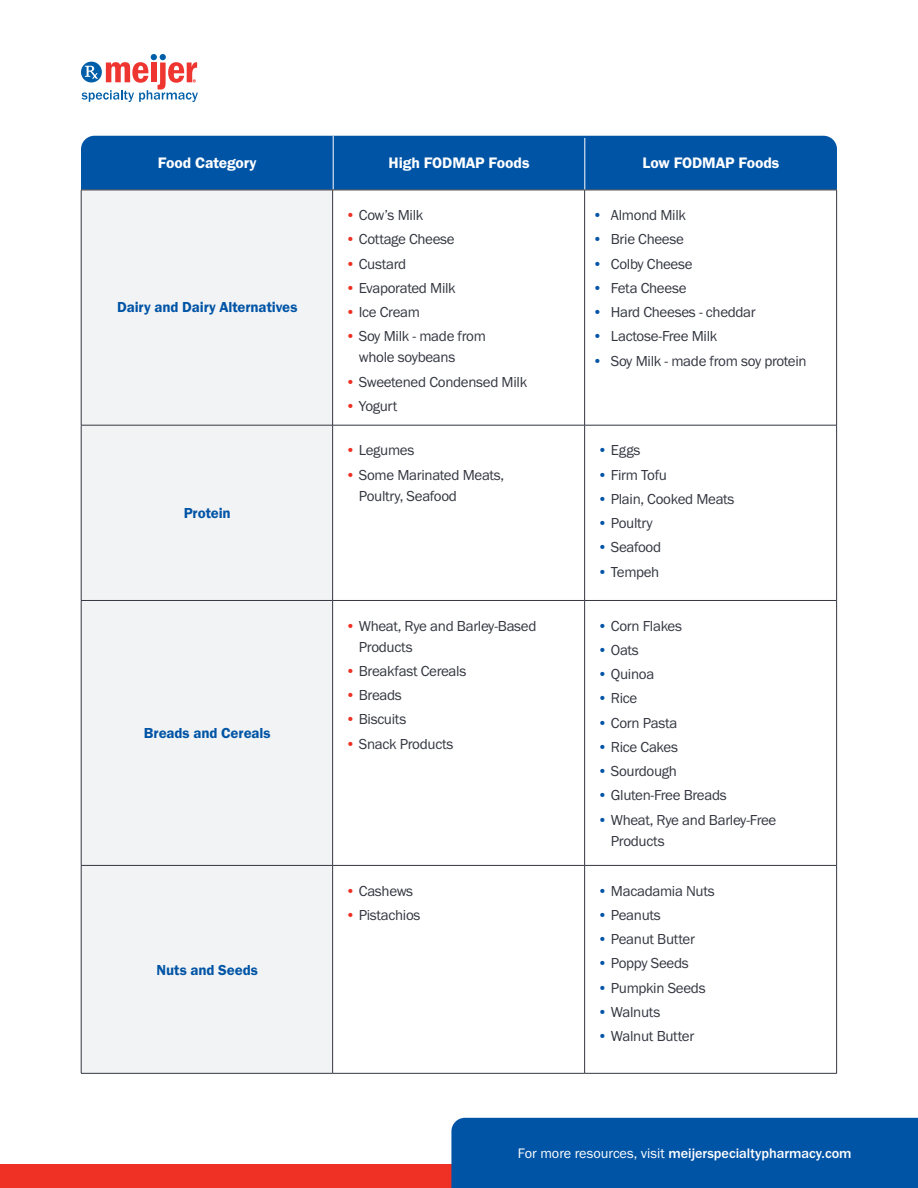
<style>
.page{position:relative;width:918px;height:1188px;background:#fff}
.page>*{position:absolute;margin:0;border:0;box-sizing:border-box;transform-origin:0 0}
.t1{font:15.75px "Franklin Gothic URW Dem";letter-spacing:-.005em;color:#fff}
.t2{font:15px/21px "Franklin Gothic URW Boo";letter-spacing:-.02em;color:#343741}
.t3{font:15px "Franklin Gothic URW Dem";letter-spacing:-.005em;color:#0054a6}
.t4{font:500 14.25px "Franklin Gothic URW";color:#fff}
.s1{color:#ee3124}
.s2{color:#0054a6}
.s3{font-family:"Franklin Gothic URW Boo";font-weight:400}
</style>
<div class="page">
<svg style="left:82px;top:54px;width:116px;height:48px"></svg>
<div style="left:0;top:1164px;width:918px;height:24px;background:#ee3124"></div>
<div style="left:451px;top:1118px;width:467px;height:70px;background:#0054a6"></div>
<div style="left:81px;top:136px;width:756px;height:54px;background:#0054a6"></div>
<hr style="left:333px;top:136px;width:1px;height:54px;background:#fff">
<hr style="left:585px;top:138px;width:1px;height:54px;background:#fff">
<div style="left:82px;top:191px;width:250px;height:882px;background:#f1f3f4"></div>
<svg style="left:333px;top:191px;width:503px;height:234px"></svg>
<svg style="left:333px;top:426px;width:503px;height:647px"></svg>
<hr style="left:81px;top:190px;width:1px;height:235px;background:#343741">
<hr style="left:81px;top:425px;width:1px;height:175px;background:#343741">
<hr style="left:81px;top:601px;width:1px;height:264px;background:#343741">
<hr style="left:81px;top:866px;width:1px;height:207px;background:#343741">
<hr style="left:332px;top:190px;width:1px;height:235px;background:#343741">
<hr style="left:584px;top:190px;width:1px;height:235px;background:#343741">
<hr style="left:836px;top:190px;width:1px;height:235px;background:#343741">
<hr style="left:332px;top:425px;width:1px;height:175px;background:#343741">
<hr style="left:584px;top:425px;width:1px;height:175px;background:#343741">
<hr style="left:836px;top:425px;width:1px;height:175px;background:#343741">
<hr style="left:332px;top:601px;width:1px;height:264px;background:#343741">
<hr style="left:584px;top:601px;width:1px;height:264px;background:#343741">
<hr style="left:836px;top:601px;width:1px;height:264px;background:#343741">
<hr style="left:332px;top:866px;width:1px;height:207px;background:#343741">
<hr style="left:584px;top:866px;width:1px;height:207px;background:#343741">
<hr style="left:836px;top:866px;width:1px;height:207px;background:#343741">
<hr style="left:81px;top:190px;width:252px;height:1px;background:#343741">
<hr style="left:81px;top:425px;width:252px;height:1px;background:#343741">
<hr style="left:81px;top:600px;width:252px;height:1px;background:#343741">
<hr style="left:81px;top:865px;width:252px;height:1px;background:#343741">
<hr style="left:81px;top:1073px;width:252px;height:1px;background:#343741">
<hr style="left:333px;top:190px;width:252px;height:1px;background:#343741">
<hr style="left:585px;top:190px;width:252px;height:1px;background:#343741">
<hr style="left:333px;top:425px;width:252px;height:1px;background:#343741">
<hr style="left:585px;top:425px;width:252px;height:1px;background:#343741">
<hr style="left:333px;top:600px;width:252px;height:1px;background:#343741">
<hr style="left:585px;top:600px;width:252px;height:1px;background:#343741">
<hr style="left:333px;top:865px;width:252px;height:1px;background:#343741">
<hr style="left:585px;top:865px;width:252px;height:1px;background:#343741">
<hr style="left:333px;top:1073px;width:252px;height:1px;background:#343741">
<hr style="left:585px;top:1073px;width:252px;height:1px;background:#343741">
<p class="t1" style="left:158px;top:153px;width:100px">Food Category</p>
<p class="t1" style="left:389px;top:153px;width:142px">High FODMAP Foods</p>
<p class="t1" style="left:643px;top:153px;width:138px">Low FODMAP Foods</p>
<p class="t2" style="left:345px;top:204px;width:80px"><span class="s1">•</span> Cow’s Milk</p>
<p class="t2" style="left:345px;top:229px;width:111px"><span class="s1">•</span> Cottage Cheese</p>
<p class="t2" style="left:345px;top:253px;width:62px"><span class="s1">•</span> Custard</p>
<p class="t2" style="left:345px;top:277px;width:112px"><span class="s1">•</span> Evaporated Milk</p>
<p class="t2" style="left:345px;top:301px;width:76px"><span class="s1">•</span> Ice Cream</p>
<p class="t2" style="left:359px;top:326px;width:129px;text-indent:-14px"><span class="s1">•</span> Soy Milk - made from whole soybeans</p>
<p class="t2" style="left:345px;top:371px;width:183px"><span class="s1">•</span> Sweetened Condensed Milk</p>
<p class="t2" style="left:345px;top:395px;width:54px"><span class="s1">•</span> Yogurt</p>
<p class="t2" style="left:592px;top:204px;width:95px"><span class="s2">•</span> Almond Milk</p>
<p class="t2" style="left:592px;top:229px;width:93px"><span class="s2">•</span> Brie Cheese</p>
<p class="t2" style="left:592px;top:253px;width:102px"><span class="s2">•</span> Colby Cheese</p>
<p class="t2" style="left:592px;top:277px;width:96px"><span class="s2">•</span> Feta Cheese</p>
<p class="t2" style="left:592px;top:301px;width:165px"><span class="s2">•</span> Hard Cheeses - cheddar</p>
<p class="t2" style="left:592px;top:326px;width:126px"><span class="s2">•</span> Lactose-Free Milk</p>
<p class="t2" style="left:592px;top:350px;width:216px"><span class="s2">•</span> Soy Milk - made from soy protein</p>
<p class="t3" style="left:117px;top:298px;width:182px">Dairy and Dairy Alternatives</p>
<p class="t3" style="left:184px;top:504px;width:49px">Protein</p>
<p class="t3" style="left:144px;top:724px;width:128px">Breads and Cereals</p>
<p class="t3" style="left:157px;top:961px;width:103px">Nuts and Seeds</p>
<p class="t2" style="left:345px;top:440px;width:71px"><span class="s1">•</span> Legumes</p>
<p class="t2" style="left:359px;top:464px;width:147px;text-indent:-14px"><span class="s1">•</span> Some Marinated Meats,<br>Poultry, Seafood</p>
<p class="t2" style="left:597px;top:440px;width:45px"><span class="s2">•</span> Eggs</p>
<p class="t2" style="left:597px;top:464px;width:71px"><span class="s2">•</span> Firm Tofu</p>
<p class="t2" style="left:597px;top:488px;width:139px"><span class="s2">•</span> Plain, Cooked Meats</p>
<p class="t2" style="left:597px;top:512px;width:57px"><span class="s2">•</span> Poultry</p>
<p class="t2" style="left:597px;top:537px;width:65px"><span class="s2">•</span> Seafood</p>
<p class="t2" style="left:597px;top:561px;width:63px"><span class="s2">•</span> Tempeh</p>
<p class="t2" style="left:359px;top:615px;width:179px;text-indent:-14px"><span class="s1">•</span> Wheat, Rye and Barley-Based<br>Products</p>
<p class="t2" style="left:345px;top:660px;width:123px"><span class="s1">•</span> Breakfast Cereals</p>
<p class="t2" style="left:345px;top:684px;width:58px"><span class="s1">•</span> Breads</p>
<p class="t2" style="left:345px;top:709px;width:62px"><span class="s1">•</span> Biscuits</p>
<p class="t2" style="left:345px;top:733px;width:110px"><span class="s1">•</span> Snack Products</p>
<p class="t2" style="left:597px;top:615px;width:86px"><span class="s2">•</span> Corn Flakes</p>
<p class="t2" style="left:597px;top:639px;width:43px"><span class="s2">•</span> Oats</p>
<p class="t2" style="left:597px;top:663px;width:58px"><span class="s2">•</span> Quinoa</p>
<p class="t2" style="left:597px;top:688px;width:42px"><span class="s2">•</span> Rice</p>
<p class="t2" style="left:597px;top:712px;width:81px"><span class="s2">•</span> Corn Pasta</p>
<p class="t2" style="left:597px;top:736px;width:82px"><span class="s2">•</span> Rice Cakes</p>
<p class="t2" style="left:597px;top:760px;width:81px"><span class="s2">•</span> Sourdough</p>
<p class="t2" style="left:597px;top:785px;width:131px"><span class="s2">•</span> Gluten-Free Breads</p>
<p class="t2" style="left:611px;top:809px;width:167px;text-indent:-14px"><span class="s2">•</span> Wheat, Rye and Barley-Free<br>Products</p>
<p class="t2" style="left:345px;top:880px;width:69px"><span class="s1">•</span> Cashews</p>
<p class="t2" style="left:345px;top:904px;width:77px"><span class="s1">•</span> Pistachios</p>
<p class="t2" style="left:597px;top:880px;width:119px"><span class="s2">•</span> Macadamia Nuts</p>
<p class="t2" style="left:597px;top:904px;width:65px"><span class="s2">•</span> Peanuts</p>
<p class="t2" style="left:597px;top:928px;width:99px"><span class="s2">•</span> Peanut Butter</p>
<p class="t2" style="left:597px;top:953px;width:93px"><span class="s2">•</span> Poppy Seeds</p>
<p class="t2" style="left:597px;top:977px;width:110px"><span class="s2">•</span> Pumpkin Seeds</p>
<p class="t2" style="left:597px;top:1001px;width:64px"><span class="s2">•</span> Walnuts</p>
<p class="t2" style="left:597px;top:1025px;width:98px"><span class="s2">•</span> Walnut Butter</p>
<p class="t4" style="left:518px;top:1144px;width:335px"><span class="s3">For more resources, visit</span> meijerspecialtypharmacy.com</p>
</div>
